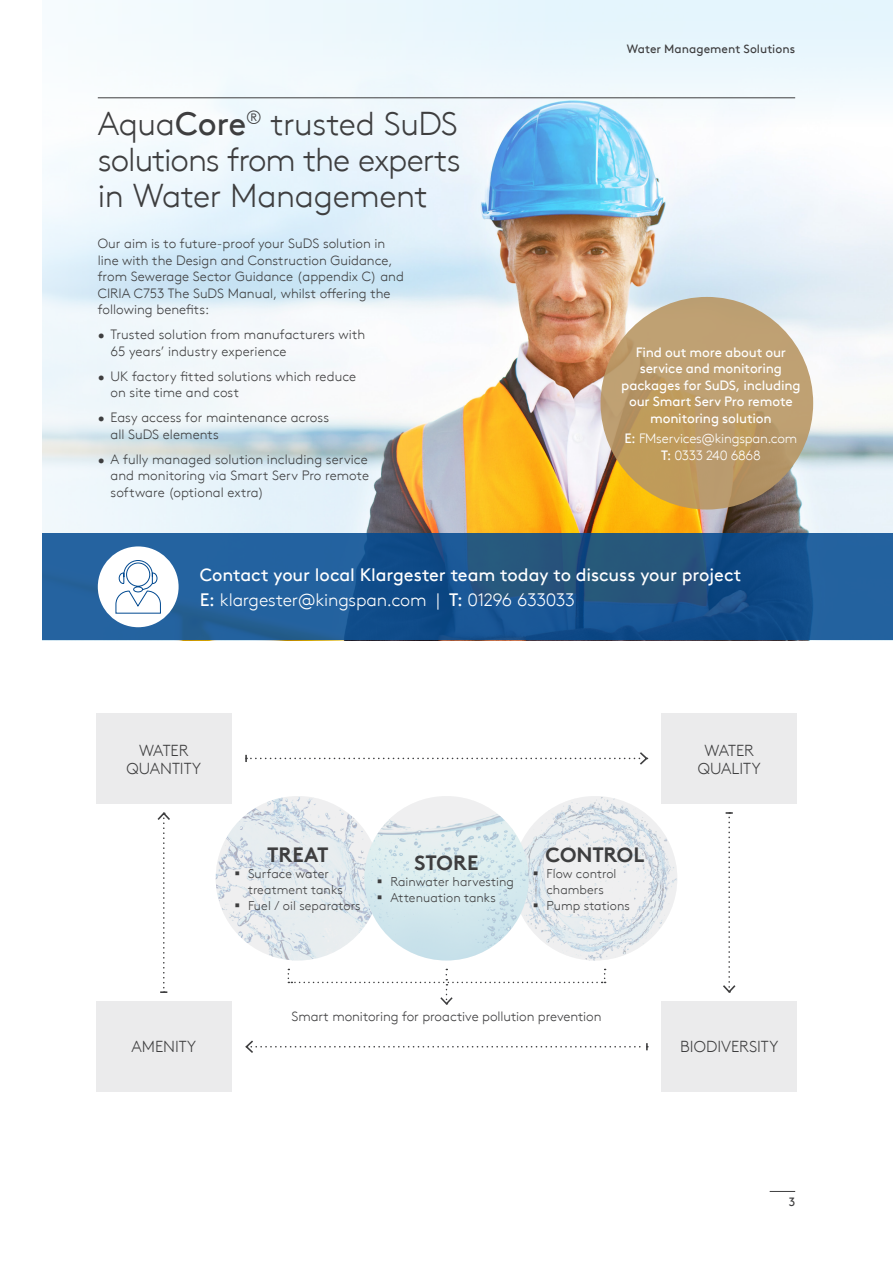
<style>
.page{position:relative;width:893px;height:1263px;background:#fff}
.page>*{position:absolute;margin:0;border:0;box-sizing:border-box;transform-origin:0 0}
.t1{font:300 33px/36px "Kingspan Brown TT";letter-spacing:-.025em;color:#3e3e3f;text-align:justify}
.t2{font:700 20.7px "Kingspan Brown TT";letter-spacing:-.01em;color:#3e3e3f}
.t3{font:18px "Kingspan Brown TT";letter-spacing:-.005em;color:#fff}
.t4{font:300 18px "Kingspan Brown TT";letter-spacing:-.015em;color:#fff}
.t5{font:300 15.9px/18px "Kingspan Brown TT";letter-spacing:-.005em;color:#3e3e3f;text-align:center}
.t6{font:300 13.5px/16.5px "Kingspan Brown TT";color:#3e3e3f}
.t7{font:13.5px/16.5px "Kingspan Brown TT";letter-spacing:-.015em;color:#fff;text-align:center}
.t8{font:300 13.5px/16.5px "Kingspan Brown TT";letter-spacing:-.02em;color:#fff;text-align:center}
.t9{font:300 12.75px/15.8px "Kingspan Brown TT";letter-spacing:.005em;color:#3e3e3f}
.t10{font:12px "Kingspan Brown TT";color:#3e3e3f}
.s1{font-weight:400}
</style>
<div class="page">
<img style="left:572px;top:0;width:321px;height:534px">
<svg style="left:43px;top:0;width:529px;height:534px;fill:#edf6fb"></svg>
<svg style="left:43px;top:534px;width:850px;height:106px;background:#1d5790"></svg>
<svg style="left:601px;top:297px;width:212px;height:212px;background:#bc9c6a"></svg>
<hr style="left:98px;top:98px;width:697px;height:1px;background:#3e3e3f">
<div style="left:98px;top:546px;width:81px;height:81px;background:#fff;border-radius:50%"></div>
<svg style="left:115px;top:560px;width:46px;height:54px"></svg>
<img style="left:529px;top:796px;width:148px;height:164px">
<img style="left:216px;top:796px;width:148px;height:164px">
<img style="left:364px;top:796px;width:165px;height:164px">
<svg style="left:245px;top:752px;width:404px;height:13px"></svg>
<svg style="left:245px;top:1040px;width:403px;height:13px"></svg>
<div style="left:96px;top:1001px;width:135px;height:90px;background:#ebebec"></div>
<div style="left:96px;top:713px;width:135px;height:91px;background:#ebebec"></div>
<svg style="left:157px;top:812px;width:13px;height:181px"></svg>
<div style="left:661px;top:1001px;width:136px;height:90px;background:#ebebec"></div>
<div style="left:661px;top:713px;width:136px;height:91px;background:#ebebec"></div>
<svg style="left:723px;top:812px;width:13px;height:181px"></svg>
<svg style="left:288px;top:969px;width:318px;height:36px"></svg>
<svg style="left:770px;top:1191px;width:25px;height:1px"></svg>
<svg style="left:534px;top:872px;width:4px;height:3px"></svg>
<svg style="left:534px;top:903px;width:4px;height:4px"></svg>
<svg style="left:236px;top:903px;width:3px;height:4px"></svg>
<svg style="left:378px;top:879px;width:4px;height:4px"></svg>
<svg style="left:378px;top:895px;width:4px;height:4px"></svg>
<p class="t1" style="left:98px;top:104px;width:364px">Aqua<span class="s1">Core</span><sup>®</sup> trusted SuDS solutions from the experts in Water Management</p>
<p class="t6" style="left:98px;top:234px;width:308px">Our aim is to future-proof your SuDS solution in line with the Design and Construction Guidance, from Sewerage Sector Guidance (appendix C) and CIRIA C753 The SuDS Manual, whilst offering the following benefits:</p>
<p class="t6" style="left:111px;top:325px;width:256px;text-indent:-13px">• Trusted solution from manufacturers with<br>65 years’ industry experience</p>
<p class="t6" style="left:111px;top:367px;width:247px;text-indent:-13px">• UK factory fitted solutions which reduce on site time and cost</p>
<p class="t6" style="left:111px;top:408px;width:220px;text-indent:-13px">• Easy access for maintenance across all SuDS elements</p>
<p class="t6" style="left:111px;top:450px;width:260px;text-align:justify;text-indent:-13px">• A fully managed solution including service and monitoring via Smart Serv Pro remote software (optional extra)</p>
<p class="t10" style="left:627px;top:40px;width:170px">Water Management Solutions</p>
<p class="t7" style="left:621px;top:343px;width:181px">Find out more about our service and monitoring packages for SuDS, including our Smart Serv Pro remote monitoring solution</p>
<p class="t8" style="left:625px;top:429px;width:174px"><span class="s1">E:</span> FMservices@kingspan.com<br><span class="s1">T:</span> 0333 240 6868</p>
<p class="t3" style="left:200px;top:561px;width:543px">Contact your local Klargester team today to discuss your project</p>
<p class="t4" style="left:200px;top:587px;width:377px"><span class="s1">E:</span> klargester@kingspan.com | <span class="s1">T:</span> 01296 633033</p>
<p class="t5" style="left:126px;top:740px;width:76px">WATER<br>QUANTITY</p>
<p class="t5" style="left:131px;top:1037px;width:66px">AMENITY</p>
<p class="t2" style="left:267px;top:838px;width:63px">TREAT</p>
<p class="t9" style="left:248px;top:865px;width:96px">Surface water treatment tanks</p>
<p class="t9" style="left:248px;top:896px;width:114px">Fuel / oil separators</p>
<p class="t2" style="left:415px;top:846px;width:65px">STORE</p>
<p class="t9" style="left:390px;top:873px;width:125px">Rainwater harvesting</p>
<p class="t9" style="left:390px;top:889px;width:107px">Attenuation tanks</p>
<p class="t2" style="left:546px;top:838px;width:100px">CONTROL</p>
<p class="t9" style="left:546px;top:865px;width:72px">Flow control chambers</p>
<p class="t9" style="left:546px;top:896px;width:85px">Pump stations</p>
<p class="t5" style="left:698px;top:740px;width:64px">WATER<br>QUALITY</p>
<p class="t6" style="left:291px;top:1007px;width:311px">Smart monitoring for proactive pollution prevention</p>
<p class="t5" style="left:680px;top:1037px;width:100px">BIODIVERSITY</p>
<p class="t10" style="left:789px;top:1192px;width:8px">3</p>
</div>
